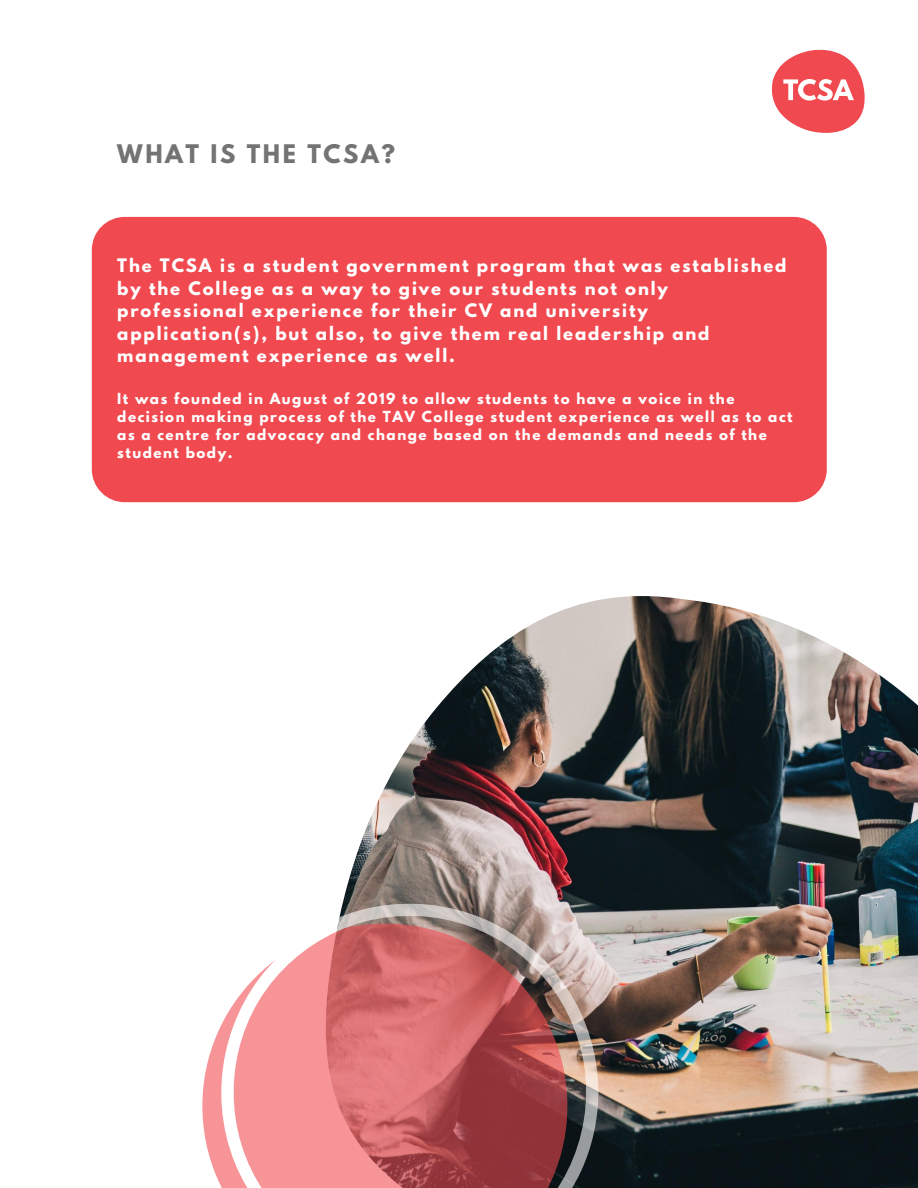
<style>
.page{position:relative;width:918px;height:1188px;background:#fff}
.page>*{position:absolute;margin:0;border:0;box-sizing:border-box;transform-origin:0 0}
.t1{font:700 22.65px "League Spartan";letter-spacing:.115em;color:#737373}
.t2{font:700 16.5px/22.5px "League Spartan";letter-spacing:.115em;color:#fff}
.t3{font:700 13.5px/18px "League Spartan";letter-spacing:.115em;color:#fff}
</style>
<div class="page">
<img style="left:342px;top:596px;width:576px;height:592px">
<svg style="left:207px;top:904px;width:391px;height:284px;background:#ca8283"></svg>
<div style="left:92px;top:217px;width:735px;height:285px;background:#f14950;border-radius:33px"></div>
<svg style="left:771px;top:49px;width:94px;height:84px"></svg>
<h1 class="t1" style="left:117px;top:142px;width:279px">WHAT IS THE TCSA?</h1>
<p class="t2" style="left:117px;top:256px;width:671px">The TCSA is a student government program that was established by the College as a way to give our students not only professional experience for their CV and university application(s), but also, to give them real leadership and management experience as well.</p>
<p class="t3" style="left:117px;top:391px;width:677px">It was founded in August of 2019 to allow students to have a voice in the decision making process of the TAV College student experience as well as to act as a centre for advocacy and change based on the demands and needs of the student body.</p>
</div>
